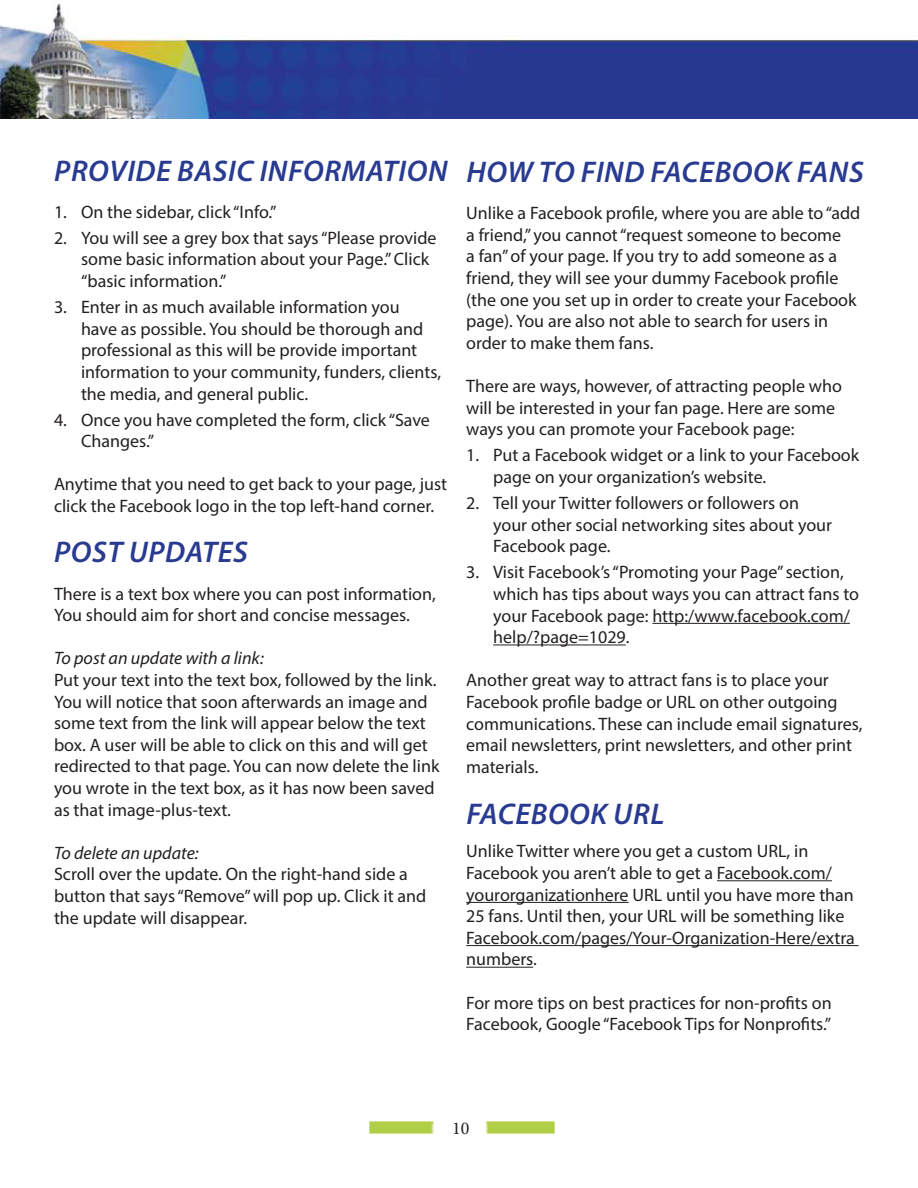
<style>
.page{position:relative;width:918px;height:1188px;background:#fff}
.page>*{position:absolute;margin:0;border:0;box-sizing:border-box;transform-origin:0 0}
.Heading4{font:italic 600 30px "Myriad Pro";letter-spacing:.02em;color:#293b91}
.t1{font:18px/21.6px "Myriad Pro";color:#231f20}
.t2{font:18px "Minion Pro";color:#231f20}
.s1{font-style:italic}
</style>
<div class="page">
<img style="left:0;top:3px;width:918px;height:116px">
<img style="left:369px;top:1121px;width:65px;height:13px">
<img style="left:485px;top:1121px;width:70px;height:13px">
<hr style="left:652px;top:623px;width:198px;height:1px;background:#231f20">
<hr style="left:493px;top:645px;width:133px;height:1px;background:#231f20">
<hr style="left:717px;top:880px;width:115px;height:1px;background:#231f20">
<hr style="left:466px;top:902px;width:163px;height:1px;background:#231f20">
<hr style="left:466px;top:945px;width:393px;height:1px;background:#231f20">
<hr style="left:466px;top:967px;width:67px;height:1px;background:#231f20">
<p class="Heading4" style="left:54px;top:152px;width:395px">PROVIDE BASIC INFORMATION</p>
<p class="t1" style="left:54px;top:201px;width:224px">1. On the sidebar, click “Info.”</p>
<p class="t1" style="left:81px;top:227px;width:357px;text-indent:-27px">2. You will see a grey box that says “Please provide some basic information about your Page.” Click “basic information.”</p>
<p class="t1" style="left:81px;top:296px;width:362px;text-indent:-27px">3. Enter in as much available information you<br>have as possible. You should be thorough and professional as this will be provide important information to your community, funders, clients, the media, and general public.</p>
<p class="t1" style="left:81px;top:409px;width:350px;text-indent:-27px">4. Once you have completed the form, click “Save<br>Changes.”</p>
<p class="t1" style="left:54px;top:473px;width:395px">Anytime that you need to get back to your page, just click the Facebook logo in the top left-hand corner.</p>
<p class="Heading4" style="left:54px;top:533px;width:195px">POST UPDATES</p>
<p class="t1" style="left:54px;top:583px;width:383px">There is a text box where you can post information,<br>You should aim for short and concise messages.</p>
<p class="t1" style="left:54px;top:647px;width:387px"><span class="s1">To post an update with a link:<br></span>Put your text into the text box, followed by the link.<br>You will notice that soon afterwards an image and some text from the link will appear below the text box. A user will be able to click on this and will get redirected to that page. You can now delete the link you wrote in the text box, as it has now been saved as that image-plus-text.</p>
<p class="t1" style="left:54px;top:842px;width:374px"><span class="s1">To delete an update:<br></span>Scroll over the update. On the right-hand side a button that says “Remove” will pop up. Click it and the update will disappear.</p>
<p class="Heading4" style="left:466px;top:153px;width:399px">HOW TO FIND FACEBOOK FANS</p>
<p class="t1" style="left:466px;top:202px;width:396px">Unlike a Facebook profile, where you are able to “add a friend,” you cannot “request someone to become<br>a fan” of your page. If you try to add someone as a friend, they will see your dummy Facebook profile (the one you set up in order to create your Facebook page). You are also not able to search for users in order to make them fans.</p>
<p class="t1" style="left:466px;top:375px;width:377px">There are ways, however, of attracting people who will be interested in your fan page. Here are some ways you can promote your Facebook page:</p>
<p class="t1" style="left:493px;top:444px;width:368px;text-indent:-27px">1. Put a Facebook widget or a link to your Facebook page on your organization’s website.</p>
<p class="t1" style="left:493px;top:492px;width:340px;text-indent:-27px">2. Tell your Twitter followers or followers on your other social networking sites about your<br>Facebook page.</p>
<p class="t1" style="left:493px;top:561px;width:367px;text-indent:-27px">3. Visit Facebook’s “Promoting your Page” section, which has tips about ways you can attract fans to your Facebook page: http:/www.facebook.com/ help/?page=1029.</p>
<p class="t1" style="left:466px;top:669px;width:398px">Another great way to attract fans is to place your Facebook profile badge or URL on other outgoing communications. These can include email signatures, email newsletters, print newsletters, and other print materials.</p>
<p class="Heading4" style="left:466px;top:795px;width:199px">FACEBOOK URL</p>
<p class="t1" style="left:466px;top:840px;width:390px">Unlike Twitter where you get a custom URL, in Facebook you aren’t able to get a Facebook.com/ yourorganizationhere URL until you have more than 25 fans. Until then, your URL will be something like Facebook.com/pages/Your-Organization-Here/extra numbers.</p>
<p class="t1" style="left:466px;top:991px;width:367px">For more tips on best practices for non-profits on<br>Facebook, Google “Facebook Tips for Nonprofits.”</p>
<p class="t2" style="left:452px;top:1116px;width:19px">10</p>
</div>
